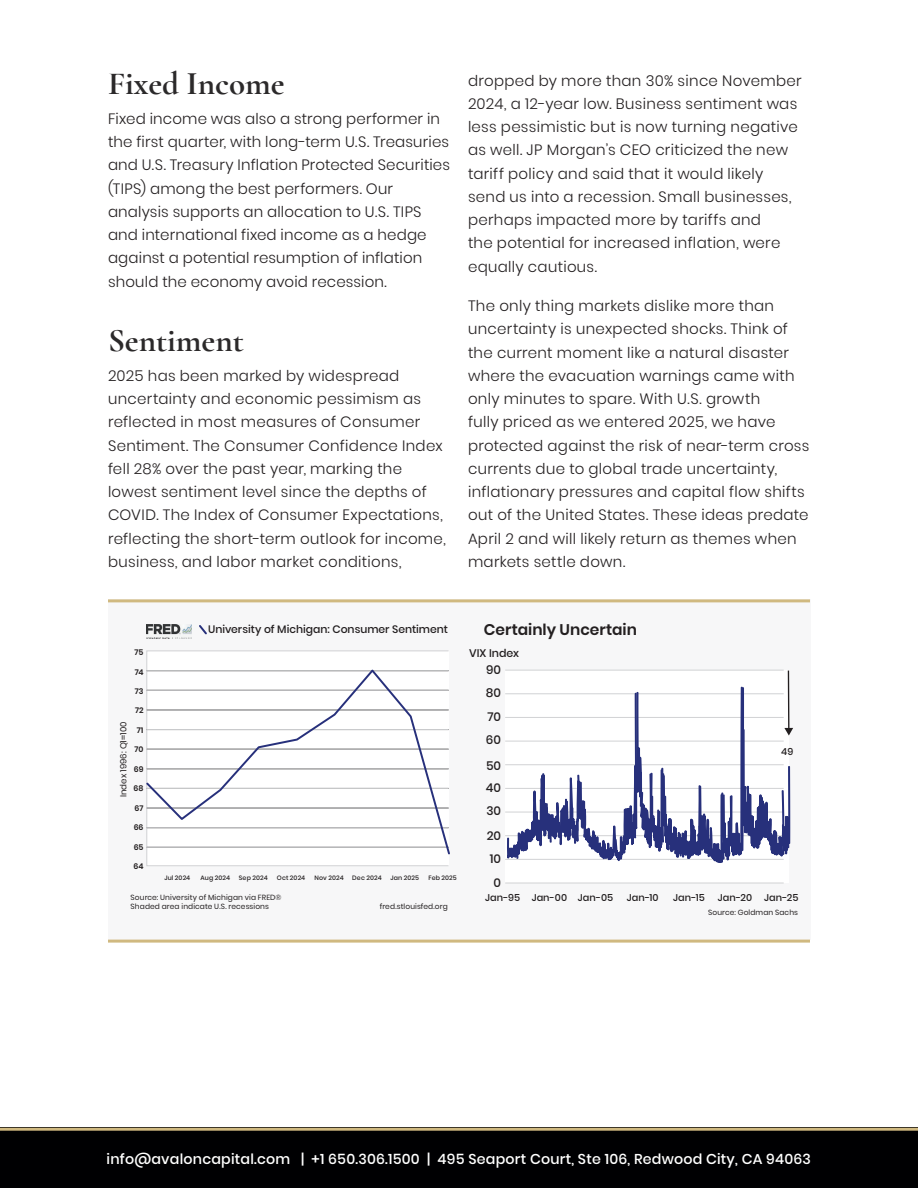
<style>
.page{position:relative;width:918px;height:1188px;background:#fff}
.page>*{position:absolute;margin:0;border:0;box-sizing:border-box;transform-origin:0 0}
.t1{font:700 33px "Cormorant Garamond";color:#2b292a}
.t2{font:600 15.45px "Poppins";color:#231f20}
.t3{font:300 15px/23.2px "Poppins";letter-spacing:.02em;color:#231f20}
.t4{font:500 14.25px "Poppins";letter-spacing:.015em;color:#fff}
.t5{font:500 12.15px/23.4px "Poppins";color:#231f20;text-align:justify}
.t6{font:500 11.1px "Poppins";color:#231f20}
.t7{font:500 10.8px "Poppins";color:#231f20}
.t8{font:500 9.75px "Poppins";color:#231f20}
.t9{font:8.7px "Poppins";letter-spacing:.01em;color:#231f20}
.t10{font:600 7.95px "Poppins";letter-spacing:.005em;color:#231f20}
.t11{font:7.5px/9px "Poppins";letter-spacing:.01em;color:#231f20}
.t12{font:500 6.3px "Poppins";letter-spacing:.015em;color:#231f20}
</style>
<div class="page">
<div style="left:0;top:1128px;width:918px;height:60px;background:#000002"></div>
<div style="left:108px;top:599px;width:702px;height:341px;background:#f7f7f8"></div>
<hr style="left:108px;top:940px;width:702px;height:3px;background:#d0b980">
<hr style="left:108px;top:599px;width:702px;height:3px;background:#d0b980">
<div style="left:505px;top:671px;width:284px;height:212px;background:#fff"></div>
<hr style="left:788px;top:671px;width:1px;height:58px;background:#231f20">
<hr style="left:505px;top:670px;width:279px;height:1px;background:#d1d2d4">
<hr style="left:505px;top:694px;width:279px;height:1px;background:#d1d2d4">
<hr style="left:505px;top:717px;width:279px;height:1px;background:#d1d2d4">
<hr style="left:505px;top:741px;width:279px;height:1px;background:#d1d2d4">
<hr style="left:505px;top:764px;width:279px;height:1px;background:#d1d2d4">
<hr style="left:505px;top:788px;width:279px;height:1px;background:#d1d2d4">
<hr style="left:505px;top:812px;width:279px;height:1px;background:#d1d2d4">
<hr style="left:505px;top:835px;width:279px;height:1px;background:#d1d2d4">
<hr style="left:505px;top:859px;width:279px;height:1px;background:#d1d2d4">
<hr style="left:505px;top:883px;width:279px;height:1px;background:#d1d2d4">
<svg style="left:507px;top:686px;width:286px;height:177px"></svg>
<div style="left:147px;top:651px;width:302px;height:215px;background:#fff"></div>
<div style="left:146px;top:651px;width:303px;height:215px;border:1px solid #d1d2d4"></div>
<svg style="left:146px;top:668px;width:304px;height:188px"></svg>
<svg style="left:199px;top:625px;width:8px;height:10px"></svg>
<img style="left:146px;top:624px;width:46px;height:15px">
<hr style="left:0;top:1128px;width:918px;height:3px;background:#d0b980">
<h1 class="t1" style="left:108px;top:63px;width:178px">Fixed Income</h1>
<p class="t3" style="left:108px;top:107px;width:344px">Fixed income was also a strong performer in the first quarter, with long-term U.S. Treasuries and U.S. Treasury Inflation Protected Securities (TIPS) among the best performers. Our analysis supports an allocation to U.S. TIPS and international fixed income as a hedge against a potential resumption of inflation should the economy avoid recession.</p>
<h1 class="t1" style="left:108px;top:320px;width:137px">Sentiment</h1>
<p class="t3" style="left:108px;top:364px;width:339px">2025 has been marked by widespread uncertainty and economic pessimism as reflected in most measures of Consumer Sentiment. The Consumer Confidence Index fell 28% over the past year, marking the lowest sentiment level since the depths of COVID. The Index of Consumer Expectations, reflecting the short-term outlook for income, business, and labor market conditions,</p>
<p class="t3" style="left:468px;top:69px;width:335px">dropped by more than 30% since November 2024, a 12-year low. Business sentiment was less pessimistic but is now turning negative as well. JP Morgan’s CEO criticized the new tariff policy and said that it would likely send us into a recession. Small businesses, perhaps impacted more by tariffs and<br>the potential for increased inflation, were equally cautious.</p>
<p class="t3" style="left:468px;top:294px;width:343px">The only thing markets dislike more than uncertainty is unexpected shocks. Think of the current moment like a natural disaster where the evacuation warnings came with only minutes to spare. With U.S. growth<br>fully priced as we entered 2025, we have protected against the risk of near-term cross currents due to global trade uncertainty, inflationary pressures and capital flow shifts out of the United States. These ideas predate April 2 and will likely return as themes when markets settle down.</p>
<p class="t10" style="left:135px;top:647px;width:10px">75</p>
<p class="t10" style="left:135px;top:667px;width:10px">74</p>
<p class="t10" style="left:135px;top:686px;width:10px">73</p>
<p class="t10" style="left:135px;top:705px;width:10px">72</p>
<p class="t10" style="left:137px;top:724px;width:8px">71</p>
<p class="t10" style="left:135px;top:744px;width:10px">70</p>
<p class="t10" style="left:134px;top:763px;width:11px">69</p>
<p class="t10" style="left:134px;top:783px;width:12px">68</p>
<p class="t10" style="left:135px;top:802px;width:10px">67</p>
<p class="t10" style="left:134px;top:822px;width:11px">66</p>
<p class="t10" style="left:134px;top:841px;width:11px">65</p>
<p class="t10" style="left:133px;top:860px;width:12px">64</p>
<p class="t9" style="left:117px;top:797px;width:78px;rotate:-90deg">Index 1996: Q1=100</p>
<p class="t7" style="left:208px;top:622px;width:241px">University of Michigan: Consumer Sentiment</p>
<p class="t12" style="left:164px;top:873px;width:27px">Jul 2024</p>
<p class="t12" style="left:201px;top:873px;width:31px">Aug 2024</p>
<p class="t12" style="left:239px;top:873px;width:30px">Sep 2024</p>
<p class="t12" style="left:277px;top:873px;width:30px">Oct 2024</p>
<p class="t12" style="left:315px;top:873px;width:31px">Nov 2024</p>
<p class="t12" style="left:352px;top:873px;width:31px">Dec 2024</p>
<p class="t12" style="left:391px;top:873px;width:30px">Jan 2025</p>
<p class="t12" style="left:429px;top:873px;width:30px">Feb 2025</p>
<p class="t11" style="left:380px;top:902px;width:70px">fred.stlouisfed.org</p>
<p class="t11" style="left:131px;top:893px;width:153px">Source: University of Michigan via FRED®<br>Shaded area indicate U.S. recessions</p>
<p class="t2" style="left:484px;top:619px;width:155px">Certainly Uncertain</p>
<p class="t5" style="left:486px;top:658px;width:17px">90<br>80<br>70<br>60</p>
<p class="t5" style="left:486px;top:754px;width:17px;line-height:22.8px">50<br>40<br>30</p>
<p class="t5" style="left:487px;top:824px;width:16px;line-height:23px">20<br>10</p>
<p class="t5" style="left:494px;top:871px;width:9px">0</p>
<p class="t8" style="left:485px;top:891px;width:130px">Jan-95 Jan-00 Jan-05</p>
<p class="t8" style="left:627px;top:891px;width:33px">Jan-10</p>
<p class="t8" style="left:673px;top:891px;width:33px">Jan-15</p>
<p class="t8" style="left:718px;top:891px;width:82px">Jan-20 Jan-25</p>
<p class="t6" style="left:469px;top:645px;width:51px">VIX Index</p>
<p class="t8" style="left:781px;top:744px;width:14px">49</p>
<p class="t11" style="left:708px;top:908px;width:91px">Source: Goldman Sachs</p>
<p class="t4" style="left:107px;top:1149px;width:706px">info@avaloncapital.com | +1 650.306.1500 | 495 Seaport Court, Ste 106, Redwood City, CA 94063</p>
</div>
